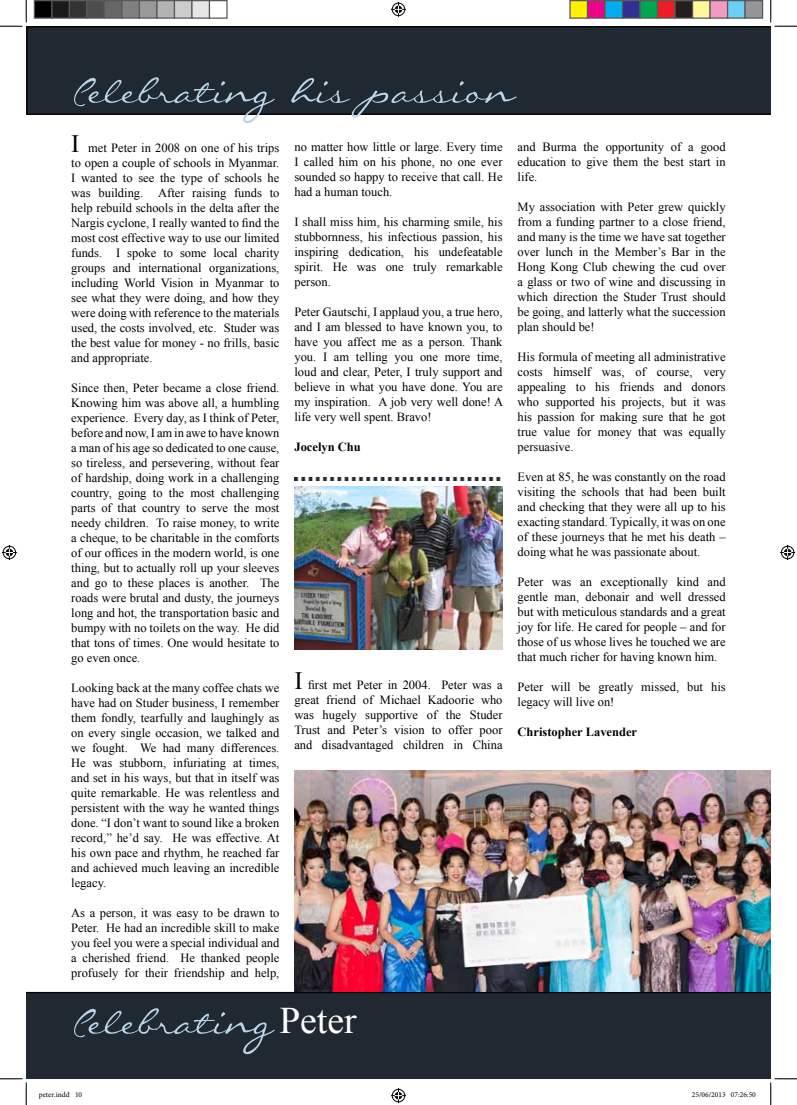
<style>
.page{position:relative;width:797px;height:1105px;background:#fff}
.page>*{position:absolute;margin:0;border:0;box-sizing:border-box;transform-origin:0 0}
.t1{font:50px "Callie Hand";color:#bbd5ea}
.t2{font:12.5px/15px "Times New Roman";color:#000;text-align:justify}
.t3{font:700 12.5px "Times New Roman";color:#000}
.t4{font:7.5px "Minion Pro";color:#000}
.s1{font-size:25px}
.s2{font-family:"Times New Roman";font-size:37.5px;color:#fff}
</style>
<div class="page">
<div style="left:26px;top:992px;width:744px;height:87px;background:#202932"></div>
<div style="left:26px;top:26px;width:744px;height:89px;background:#202932"></div>
<img style="left:294px;top:486px;width:208px;height:163px">
<img style="left:294px;top:770px;width:476px;height:222px">
<img style="left:294px;top:477px;width:207px;height:4px">
<svg style="left:0;top:0;width:27px;height:27px"></svg>
<svg style="left:0;top:1078px;width:27px;height:27px"></svg>
<svg style="left:770px;top:0;width:27px;height:27px"></svg>
<svg style="left:770px;top:1078px;width:27px;height:27px"></svg>
<svg style="left:391px;top:2px;width:15px;height:15px"></svg>
<svg style="left:391px;top:1088px;width:15px;height:15px"></svg>
<svg style="left:2px;top:545px;width:15px;height:15px"></svg>
<svg style="left:780px;top:545px;width:15px;height:15px"></svg>
<div style="left:34px;top:1px;width:18px;height:17px;background:#000"></div>
<div style="left:34px;top:0;width:18px;height:19px;border:1px solid #595959"></div>
<div style="left:52px;top:1px;width:17px;height:17px;background:#1a1a1a"></div>
<div style="left:51px;top:0;width:19px;height:19px;border:1px solid #595959"></div>
<div style="left:69px;top:1px;width:18px;height:17px;background:#333"></div>
<div style="left:69px;top:0;width:19px;height:19px;border:1px solid #595959"></div>
<div style="left:87px;top:1px;width:17px;height:17px;background:#4d4d4d"></div>
<div style="left:86px;top:0;width:19px;height:19px;border:1px solid #595959"></div>
<div style="left:104px;top:1px;width:18px;height:17px;background:#666"></div>
<div style="left:104px;top:0;width:18px;height:19px;border:1px solid #595959"></div>
<div style="left:122px;top:1px;width:17px;height:17px;background:#808080"></div>
<div style="left:121px;top:0;width:19px;height:19px;border:1px solid #595959"></div>
<div style="left:139px;top:1px;width:18px;height:17px;background:#999"></div>
<div style="left:139px;top:0;width:19px;height:19px;border:1px solid #595959"></div>
<div style="left:157px;top:1px;width:17px;height:17px;background:#b3b3b3"></div>
<div style="left:156px;top:0;width:19px;height:19px;border:1px solid #595959"></div>
<div style="left:174px;top:1px;width:18px;height:17px;background:#ccc"></div>
<div style="left:174px;top:0;width:18px;height:19px;border:1px solid #595959"></div>
<div style="left:192px;top:1px;width:17px;height:17px;background:#e6e6e6"></div>
<div style="left:191px;top:0;width:19px;height:19px;border:1px solid #595959"></div>
<div style="left:209px;top:0;width:19px;height:19px;border:1px solid #595959"></div>
<div style="left:570px;top:1px;width:17px;height:17px;background:#fff101"></div>
<div style="left:569px;top:0;width:19px;height:19px;border:1px solid #595959"></div>
<div style="left:587px;top:1px;width:18px;height:17px;background:#ed028c"></div>
<div style="left:587px;top:0;width:18px;height:19px;border:1px solid #595959"></div>
<div style="left:605px;top:1px;width:17px;height:17px;background:#00aeef"></div>
<div style="left:604px;top:0;width:19px;height:19px;border:1px solid #595959"></div>
<div style="left:622px;top:1px;width:18px;height:17px;background:#2e3092"></div>
<div style="left:622px;top:0;width:18px;height:19px;border:1px solid #595959"></div>
<div style="left:640px;top:1px;width:17px;height:17px;background:#00a54f"></div>
<div style="left:639px;top:0;width:19px;height:19px;border:1px solid #595959"></div>
<div style="left:657px;top:1px;width:18px;height:17px;background:#ee1d23"></div>
<div style="left:657px;top:0;width:18px;height:19px;border:1px solid #595959"></div>
<div style="left:675px;top:1px;width:17px;height:17px;background:#231f20"></div>
<div style="left:674px;top:0;width:19px;height:19px;border:1px solid #595959"></div>
<div style="left:692px;top:1px;width:18px;height:17px;background:#fff79a"></div>
<div style="left:692px;top:0;width:18px;height:19px;border:1px solid #595959"></div>
<div style="left:710px;top:1px;width:17px;height:17px;background:#f499c2"></div>
<div style="left:709px;top:0;width:19px;height:19px;border:1px solid #595959"></div>
<div style="left:727px;top:1px;width:18px;height:17px;background:#6bcff6"></div>
<div style="left:727px;top:0;width:18px;height:19px;border:1px solid #595959"></div>
<div style="left:745px;top:1px;width:17px;height:17px;background:#939598"></div>
<div style="left:744px;top:0;width:19px;height:19px;border:1px solid #595959"></div>
<h1 class="t1" style="left:71px;top:73px;width:445px">Celebrating his passion</h1>
<p class="t2" style="left:71px;top:140px;width:210px"><span class="s1">I</span> met Peter in 2008 on one of his trips to open a couple of schools in Myanmar.<br>I wanted to see the type of schools he was building. After raising funds to help rebuild schools in the delta after the Nargis cyclone, I really wanted to find the most cost effective way to use our limited funds. I spoke to some local charity groups and international organizations, including World Vision in Myanmar to see what they were doing, and how they were doing with reference to the materials used, the costs involved, etc. Studer was the best value for money - no frills, basic and appropriate.</p>
<p class="t2" style="left:71px;top:380px;width:210px">Since then, Peter became a close friend.<br>Knowing him was above all, a humbling experience. Every day, as I think of Peter, before and now, I am in awe to have known a man of his age so dedicated to one cause, so tireless, and persevering, without fear of hardship, doing work in a challenging country, going to the most challenging parts of that country to serve the most needy children. To raise money, to write a cheque, to be charitable in the comforts of our offices in the modern world, is one thing, but to actually roll up your sleeves and go to these places is another. The roads were brutal and dusty, the journeys long and hot, the transportation basic and bumpy with no toilets on the way. He did that tons of times. One would hesitate to go even once.</p>
<p class="t2" style="left:71px;top:680px;width:210px">Looking back at the many coffee chats we have had on Studer business, I remember them fondly, tearfully and laughingly as on every single occasion, we talked and we fought. We had many differences.<br>He was stubborn, infuriating at times, and set in his ways, but that in itself was quite remarkable. He was relentless and persistent with the way he wanted things done. “I don’t want to sound like a broken record,” he’d say. He was effective. At his own pace and rhythm, he reached far and achieved much leaving an incredible legacy.</p>
<p class="t2" style="left:71px;top:905px;width:210px">As a person, it was easy to be drawn to Peter. He had an incredible skill to make you feel you were a special individual and a cherished friend. He thanked people profusely for their friendship and help,</p>
<p class="t2" style="left:294px;top:139px;width:210px">no matter how little or large. Every time I called him on his phone, no one ever sounded so happy to receive that call. He had a human touch.</p>
<p class="t2" style="left:294px;top:214px;width:210px">I shall miss him, his charming smile, his stubbornness, his infectious passion, his inspiring dedication, his undefeatable spirit. He was one truly remarkable person.</p>
<p class="t2" style="left:294px;top:304px;width:210px">Peter Gautschi, I applaud you, a true hero, and I am blessed to have known you, to have you affect me as a person. Thank you. I am telling you one more time, loud and clear, Peter, I truly support and believe in what you have done. You are my inspiration. A job very well done! A life very well spent. Bravo!</p>
<p class="t3" style="left:294px;top:438px;width:68px">Jocelyn Chu</p>
<p class="t2" style="left:517px;top:139px;width:210px">and Burma the opportunity of a good education to give them the best start in life.</p>
<p class="t2" style="left:517px;top:199px;width:210px">My association with Peter grew quickly from a funding partner to a close friend, and many is the time we have sat together over lunch in the Member’s Bar in the Hong Kong Club chewing the cud over a glass or two of wine and discussing in which direction the Studer Trust should be going, and latterly what the succession plan should be!</p>
<p class="t2" style="left:517px;top:349px;width:210px">His formula of meeting all administrative costs himself was, of course, very appealing to his friends and donors who supported his projects, but it was his passion for making sure that he got true value for money that was equally persuasive.</p>
<p class="t2" style="left:517px;top:469px;width:210px">Even at 85, he was constantly on the road visiting the schools that had been built and checking that they were all up to his exacting standard. Typically, it was on one of these journeys that he met his death – doing what he was passionate about.</p>
<p class="t2" style="left:517px;top:574px;width:210px">Peter was an exceptionally kind and gentle man, debonair and well dressed but with meticulous standards and a great joy for life. He cared for people – and for those of us whose lives he touched we are that much richer for having known him.</p>
<p class="t2" style="left:517px;top:679px;width:210px">Peter will be greatly missed, but his legacy will live on!</p>
<p class="t3" style="left:517px;top:723px;width:121px">Christopher Lavender</p>
<p class="t2" style="left:294px;top:677px;width:210px"><span class="s1">I</span> first met Peter in 2004. Peter was a great friend of Michael Kadoorie who was hugely supportive of the Studer Trust and Peter’s vision to offer poor and disadvantaged children in China</p>
<h1 class="t1" style="left:71px;top:1004px;width:287px">Celebrating <span class="s2">Peter</span></h1>
<p class="t4" style="left:39px;top:1090px;width:45px">peter.indd 10</p>
<p class="t4" style="left:692px;top:1090px;width:65px">25/06/2013 07:26:50</p>
</div>
